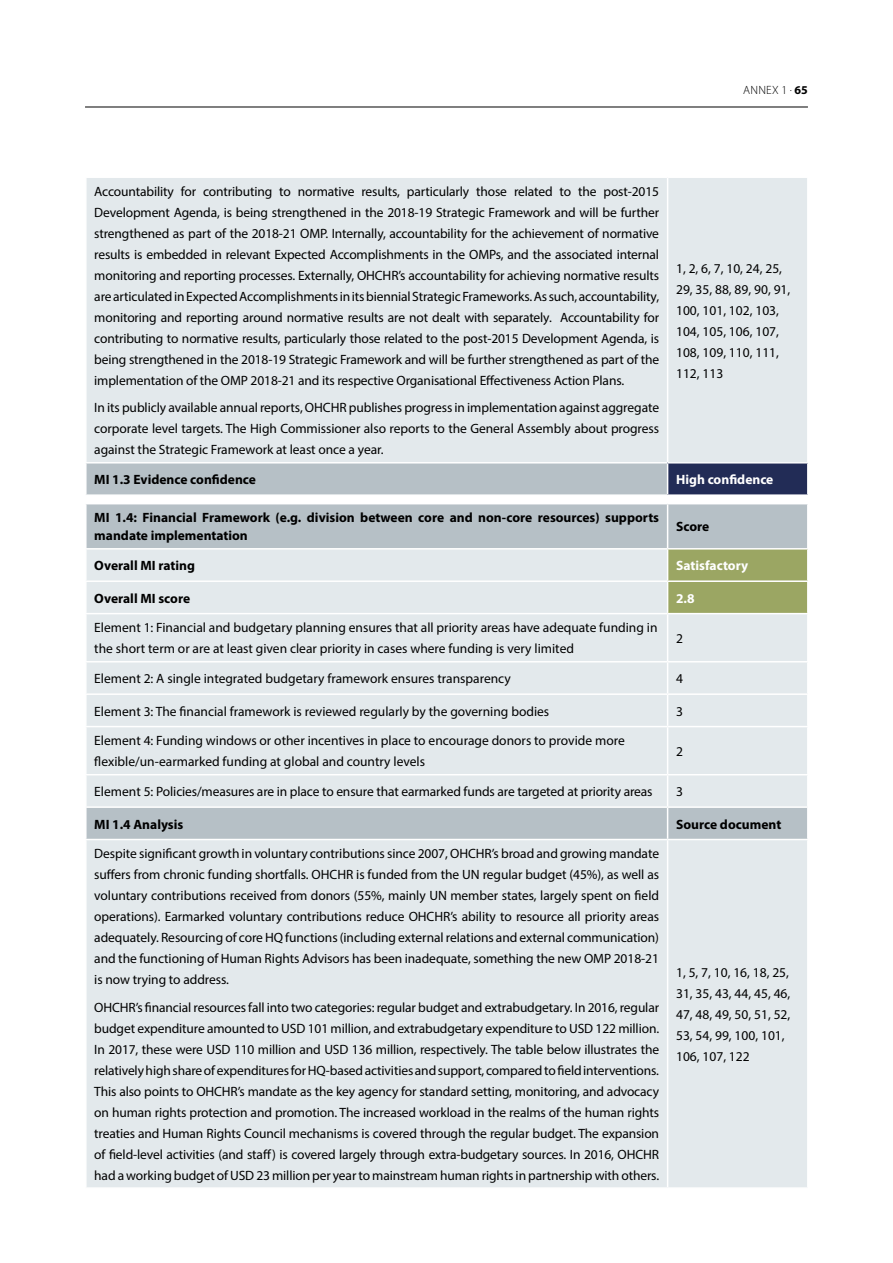
<style>
.page{position:relative;width:893px;height:1263px;background:#fff}
.page>*{position:absolute;margin:0;border:0;box-sizing:border-box;transform-origin:0 0}
.t1{font:13.5px/21px "Myriad Pro";color:#000;text-align:justify}
.t2{font:700 13.5px/18px "Myriad Pro";color:#000}
.t3{font:700 13.5px "Myriad Pro";color:#fff}
.t4{font:300 12px "Myriad Pro";letter-spacing:.02em;color:#000}
.s1{font-weight:700}
</style>
<div class="page">
<hr style="left:85px;top:107px;width:723px;height:1px;background:#000">
<div style="left:87px;top:178px;width:720px;height:1009px;background:#e3e9ec"></div>
<svg style="left:87px;top:463px;width:720px;height:376px;background:#d6dde1"></svg>
<div style="left:668px;top:463px;width:140px;height:32px;background:#222c56"></div>
<div style="left:668px;top:550px;width:139px;height:63px;background:#9ba663"></div>
<hr style="left:667px;top:178px;width:1px;height:284px;background:#fff">
<hr style="left:85px;top:462px;width:583px;height:1px;background:#fff">
<hr style="left:668px;top:462px;width:141px;height:1px;background:#fff">
<hr style="left:667px;top:463px;width:1px;height:31px;background:#fff">
<hr style="left:807px;top:463px;width:2px;height:31px;background:#fff">
<hr style="left:85px;top:494px;width:583px;height:2px;background:#fff">
<hr style="left:668px;top:494px;width:141px;height:2px;background:#fff">
<hr style="left:85px;top:503px;width:583px;height:1px;background:#fff">
<hr style="left:668px;top:503px;width:141px;height:1px;background:#fff">
<hr style="left:667px;top:504px;width:1px;height:44px;background:#fff">
<hr style="left:85px;top:548px;width:583px;height:2px;background:#fff">
<hr style="left:668px;top:548px;width:141px;height:2px;background:#fff">
<hr style="left:667px;top:550px;width:1px;height:30px;background:#fff">
<hr style="left:85px;top:580px;width:583px;height:2px;background:#fff">
<hr style="left:668px;top:580px;width:141px;height:2px;background:#fff">
<hr style="left:667px;top:582px;width:1px;height:31px;background:#fff">
<hr style="left:85px;top:613px;width:583px;height:1px;background:#fff">
<hr style="left:668px;top:613px;width:141px;height:1px;background:#fff">
<hr style="left:667px;top:614px;width:1px;height:47px;background:#fff">
<hr style="left:85px;top:661px;width:583px;height:1px;background:#fff">
<hr style="left:668px;top:661px;width:141px;height:1px;background:#fff">
<hr style="left:667px;top:662px;width:1px;height:31px;background:#fff">
<hr style="left:85px;top:693px;width:583px;height:2px;background:#fff">
<hr style="left:668px;top:693px;width:141px;height:2px;background:#fff">
<hr style="left:667px;top:695px;width:1px;height:31px;background:#fff">
<hr style="left:85px;top:726px;width:583px;height:1px;background:#fff">
<hr style="left:668px;top:726px;width:141px;height:1px;background:#fff">
<hr style="left:667px;top:727px;width:1px;height:47px;background:#fff">
<hr style="left:85px;top:774px;width:583px;height:1px;background:#fff">
<hr style="left:668px;top:774px;width:141px;height:1px;background:#fff">
<hr style="left:667px;top:775px;width:1px;height:31px;background:#fff">
<hr style="left:85px;top:806px;width:583px;height:2px;background:#fff">
<hr style="left:668px;top:806px;width:141px;height:2px;background:#fff">
<hr style="left:667px;top:808px;width:1px;height:31px;background:#fff">
<hr style="left:85px;top:839px;width:583px;height:1px;background:#fff">
<hr style="left:668px;top:839px;width:141px;height:1px;background:#fff">
<hr style="left:667px;top:840px;width:1px;height:347px;background:#fff">
<p class="t4" style="left:743px;top:83px;width:66px">ANNEX 1 . <span class="s1">65</span></p>
<p class="t1" style="left:94px;top:181px;width:566px">Accountability for contributing to normative results, particularly those related to the post-2015<br>Development Agenda, is being strengthened in the 2018-19 Strategic Framework and will be further strengthened as part of the 2018-21 OMP. Internally, accountability for the achievement of normative results is embedded in relevant Expected Accomplishments in the OMPs, and the associated internal monitoring and reporting processes. Externally, OHCHR’s accountability for achieving normative results are articulated in Expected Accomplishments in its biennial Strategic Frameworks. As such, accountability, monitoring and reporting around normative results are not dealt with separately. Accountability for contributing to normative results, particularly those related to the post-2015 Development Agenda, is being strengthened in the 2018-19 Strategic Framework and will be further strengthened as part of the implementation of the OMP 2018-21 and its respective Organisational Effectiveness Action Plans.</p>
<p class="t1" style="left:94px;top:397px;width:566px">In its publicly available annual reports, OHCHR publishes progress in implementation against aggregate corporate level targets. The High Commissioner also reports to the General Assembly about progress against the Strategic Framework at least once a year.</p>
<p class="t1" style="left:676px;top:257px;width:116px;text-align:left">1, 2, 6, 7, 10, 24, 25,<br>29, 35, 88, 89, 90, 91,<br>100, 101, 102, 103,<br>104, 105, 106, 107,<br>108, 109, 110, 111,<br>112, 113</p>
<p class="t2" style="left:94px;top:470px;width:163px">MI 1.3 Evidence confidence</p>
<p class="t3" style="left:676px;top:471px;width:99px">High confidence</p>
<p class="t2" style="left:94px;top:508px;width:566px">MI 1.4: Financial Framework (e.g. division between core and non-core resources) supports mandate implementation</p>
<p class="t2" style="left:676px;top:517px;width:35px">Score</p>
<p class="t2" style="left:94px;top:556px;width:102px">Overall MI rating</p>
<p class="t3" style="left:676px;top:557px;width:74px">Satisfactory</p>
<p class="t2" style="left:94px;top:589px;width:97px">Overall MI score</p>
<p class="t3" style="left:676px;top:589px;width:20px">2.8</p>
<p class="t1" style="left:94px;top:617px;width:565px">Element 1: Financial and budgetary planning ensures that all priority areas have adequate funding in the short term or are at least given clear priority in cases where funding is very limited</p>
<p class="t1" style="left:676px;top:628px;width:8px">2</p>
<p class="t1" style="left:94px;top:668px;width:418px">Element 2: A single integrated budgetary framework ensures transparency</p>
<p class="t1" style="left:676px;top:668px;width:8px">4</p>
<p class="t1" style="left:94px;top:700px;width:456px">Element 3: The financial framework is reviewed regularly by the governing bodies</p>
<p class="t1" style="left:676px;top:700px;width:8px">3</p>
<p class="t1" style="left:94px;top:730px;width:532px">Element 4: Funding windows or other incentives in place to encourage donors to provide more flexible/un-earmarked funding at global and country levels</p>
<p class="t1" style="left:676px;top:740px;width:8px">2</p>
<p class="t1" style="left:94px;top:781px;width:560px">Element 5: Policies/measures are in place to ensure that earmarked funds are targeted at priority areas</p>
<p class="t1" style="left:676px;top:781px;width:8px">3</p>
<p class="t2" style="left:94px;top:814px;width:91px">MI 1.4 Analysis</p>
<p class="t2" style="left:676px;top:814px;width:107px">Source document</p>
<p class="t1" style="left:94px;top:843px;width:566px">Despite significant growth in voluntary contributions since 2007, OHCHR’s broad and growing mandate suffers from chronic funding shortfalls. OHCHR is funded from the UN regular budget (45%), as well as voluntary contributions received from donors (55%, mainly UN member states, largely spent on field operations). Earmarked voluntary contributions reduce OHCHR’s ability to resource all priority areas adequately. Resourcing of core HQ functions (including external relations and external communication) and the functioning of Human Rights Advisors has been inadequate, something the new OMP 2018-21 is now trying to address.</p>
<p class="t1" style="left:94px;top:996px;width:566px">OHCHR’s financial resources fall into two categories: regular budget and extrabudgetary. In 2016, regular budget expenditure amounted to USD 101 million, and extrabudgetary expenditure to USD 122 million.<br>In 2017, these were USD 110 million and USD 136 million, respectively. The table below illustrates the relatively high share of expenditures for HQ-based activities and support, compared to field interventions.<br>This also points to OHCHR’s mandate as the key agency for standard setting, monitoring, and advocacy on human rights protection and promotion. The increased workload in the realms of the human rights treaties and Human Rights Council mechanisms is covered through the regular budget. The expansion of field-level activities (and staff) is covered largely through extra-budgetary sources. In 2016, OHCHR had a working budget of USD 23 million per year to mainstream human rights in partnership with others.</p>
<p class="t1" style="left:676px;top:962px;width:116px;text-align:left">1, 5, 7, 10, 16, 18, 25,<br>31, 35, 43, 44, 45, 46,<br>47, 48, 49, 50, 51, 52,<br>53, 54, 99, 100, 101,<br>106, 107, 122</p>
</div>
